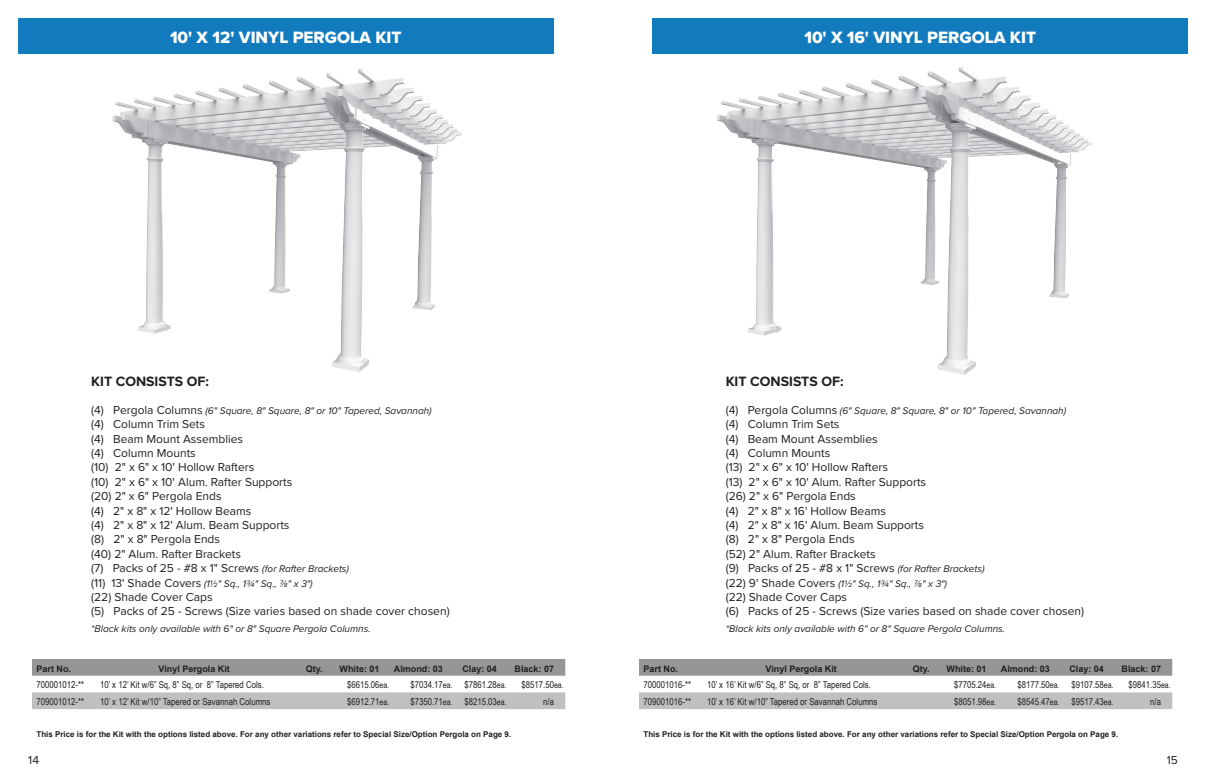
<style>
.page{position:relative;width:1206px;height:783px;background:#fff}
.page>*{position:absolute;margin:0;border:0;box-sizing:border-box;transform-origin:0 0}
.t1{font:17px "Proxima Nova Extrabld";color:#fff}
.t2{font:700 14px "Proxima Nova";color:#231f20}
.t3{font:12px "Proxima Nova";color:#231f20}
.t4{font:italic 10px "Proxima Nova";color:#231f20}
.t5{font:9.5px "Arial Narrow";color:#231f20}
.t6{font:700 9px "Arial";color:#231f20}
.t7{font:8.5px "Arial Narrow";color:#231f20}
.t8{font:700 8px "Arial";color:#231f20}
.s1{font-style:normal;font-size:12px}
.s2{font-style:italic;font-size:10px}
</style>
<div class="page">
<div style="left:18px;top:18px;width:536px;height:36px;background:#127bbe"></div>
<img style="left:112px;top:68px;width:350px;height:304px">
<div style="left:652px;top:18px;width:536px;height:36px;background:#127bbe"></div>
<img style="left:717px;top:67px;width:375px;height:308px">
<div style="left:32px;top:659px;width:533px;height:17px;background:#969696"></div>
<div style="left:32px;top:692px;width:533px;height:17px;background:#c0c0c0"></div>
<div style="left:639px;top:659px;width:533px;height:17px;background:#969696"></div>
<div style="left:639px;top:692px;width:533px;height:17px;background:#c0c0c0"></div>
<p class="t1" style="left:170px;top:24px;width:233px">10' X 12' VINYL PERGOLA KIT</p>
<p class="t1" style="left:804px;top:24px;width:233px">10' X 16' VINYL PERGOLA KIT</p>
<p class="t2" style="left:91px;top:371px;width:119px">KIT CONSISTS OF:</p>
<p class="t4" style="left:91px;top:403px;width:342px"><span class="s1">(4) Pergola Columns</span> (6" Square, 8" Square, 8" or 10" Tapered, Savannah)</p>
<p class="t3" style="left:91px;top:415px;width:115px">(4) Column Trim Sets</p>
<p class="t3" style="left:91px;top:430px;width:153px">(4) Beam Mount Assemblies</p>
<p class="t3" style="left:91px;top:444px;width:106px">(4) Column Mounts</p>
<p class="t3" style="left:91px;top:459px;width:165px">(10) 2" x 6" x 10' Hollow Rafters</p>
<p class="t3" style="left:91px;top:473px;width:203px">(10) 2" x 6" x 10' Alum. Rafter Supports</p>
<p class="t3" style="left:91px;top:487px;width:132px">(20) 2" x 6" Pergola Ends</p>
<p class="t3" style="left:91px;top:502px;width:162px">(4) 2" x 8" x 12' Hollow Beams</p>
<p class="t3" style="left:91px;top:516px;width:200px">(4) 2" x 8" x 12' Alum. Beam Supports</p>
<p class="t3" style="left:91px;top:531px;width:130px">(8) 2" x 8" Pergola Ends</p>
<p class="t3" style="left:91px;top:545px;width:151px">(40) 2" Alum. Rafter Brackets</p>
<p class="t3" style="left:91px;top:559px;width:259px">(7) Packs of 25 - #8 x 1" Screws <span class="s2">(for Rafter Brackets)</span></p>
<p class="t4" style="left:91px;top:576px;width:223px"><span class="s1">(11) 13' Shade Covers</span> (1½" Sq., 1¾" Sq., ⅞" x 3")</p>
<p class="t3" style="left:91px;top:588px;width:123px">(22) Shade Cover Caps</p>
<p class="t3" style="left:91px;top:603px;width:360px">(5) Packs of 25 - Screws (Size varies based on shade cover chosen)</p>
<p class="t4" style="left:91px;top:621px;width:281px">*Black kits only available with 6" or 8" Square Pergola Columns.</p>
<p class="t6" style="left:36px;top:663px;width:36px">Part No.</p>
<p class="t6" style="left:159px;top:663px;width:73px">Vinyl Pergola Kit</p>
<p class="t6" style="left:306px;top:663px;width:18px">Qty.</p>
<p class="t6" style="left:340px;top:663px;width:42px">White: 01</p>
<p class="t6" style="left:394px;top:663px;width:51px">Almond: 03</p>
<p class="t6" style="left:462px;top:663px;width:36px">Clay: 04</p>
<p class="t6" style="left:515px;top:663px;width:41px">Black: 07</p>
<p class="t5" style="left:36px;top:678px;width:49px">700001012-**</p>
<p class="t5" style="left:100px;top:678px;width:165px">10’ x 12’ Kit w/6” Sq, 8” Sq, or 8” Tapered Cols.</p>
<p class="t5" style="left:347px;top:678px;width:34px">$6615.06</p>
<p class="t7" style="left:380px;top:679px;width:11px">ea.</p>
<p class="t5" style="left:410px;top:678px;width:34px">$7034.17</p>
<p class="t7" style="left:443px;top:679px;width:11px">ea.</p>
<p class="t5" style="left:464px;top:678px;width:34px">$7861.28</p>
<p class="t7" style="left:497px;top:679px;width:11px">ea.</p>
<p class="t5" style="left:522px;top:678px;width:34px">$8517.50</p>
<p class="t7" style="left:554px;top:679px;width:11px">ea.</p>
<p class="t5" style="left:36px;top:695px;width:49px">709001012-**</p>
<p class="t5" style="left:100px;top:695px;width:172px">10’ x 12’ Kit w/10” Tapered or Savannah Columns</p>
<p class="t5" style="left:347px;top:695px;width:34px">$6912.71</p>
<p class="t7" style="left:380px;top:696px;width:11px">ea.</p>
<p class="t5" style="left:410px;top:695px;width:34px">$7350.71</p>
<p class="t7" style="left:443px;top:696px;width:11px">ea.</p>
<p class="t5" style="left:464px;top:695px;width:34px">$8215.03</p>
<p class="t7" style="left:497px;top:696px;width:11px">ea.</p>
<p class="t5" style="left:543px;top:695px;width:12px">n/a</p>
<p class="t8" style="left:36px;top:729px;width:476px">This Price is for the Kit with the options listed above. For any other variations refer to Special Size/Option Pergola on Page 9.</p>
<p class="t2" style="left:726px;top:371px;width:119px">KIT CONSISTS OF:</p>
<p class="t4" style="left:726px;top:403px;width:342px"><span class="s1">(4) Pergola Columns</span> (6" Square, 8" Square, 8" or 10" Tapered, Savannah)</p>
<p class="t3" style="left:726px;top:415px;width:115px">(4) Column Trim Sets</p>
<p class="t3" style="left:726px;top:430px;width:153px">(4) Beam Mount Assemblies</p>
<p class="t3" style="left:726px;top:444px;width:106px">(4) Column Mounts</p>
<p class="t3" style="left:726px;top:459px;width:164px">(13) 2" x 6" x 10' Hollow Rafters</p>
<p class="t3" style="left:726px;top:473px;width:202px">(13) 2" x 6" x 10' Alum. Rafter Supports</p>
<p class="t3" style="left:726px;top:487px;width:132px">(26) 2" x 6" Pergola Ends</p>
<p class="t3" style="left:726px;top:502px;width:162px">(4) 2" x 8" x 16' Hollow Beams</p>
<p class="t3" style="left:726px;top:516px;width:200px">(4) 2" x 8" x 16' Alum. Beam Supports</p>
<p class="t3" style="left:726px;top:531px;width:130px">(8) 2" x 8" Pergola Ends</p>
<p class="t3" style="left:726px;top:545px;width:151px">(52) 2" Alum. Rafter Brackets</p>
<p class="t3" style="left:726px;top:559px;width:260px">(9) Packs of 25 - #8 x 1" Screws <span class="s2">(for Rafter Brackets)</span></p>
<p class="t4" style="left:726px;top:576px;width:223px"><span class="s1">(22) 9' Shade Covers</span> (1½" Sq., 1¾" Sq., ⅞" x 3")</p>
<p class="t3" style="left:726px;top:588px;width:123px">(22) Shade Cover Caps</p>
<p class="t3" style="left:726px;top:603px;width:360px">(6) Packs of 25 - Screws (Size varies based on shade cover chosen)</p>
<p class="t4" style="left:726px;top:621px;width:281px">*Black kits only available with 6" or 8" Square Pergola Columns.</p>
<p class="t6" style="left:644px;top:663px;width:36px">Part No.</p>
<p class="t6" style="left:766px;top:663px;width:73px">Vinyl Pergola Kit</p>
<p class="t6" style="left:913px;top:663px;width:18px">Qty.</p>
<p class="t6" style="left:947px;top:663px;width:42px">White: 01</p>
<p class="t6" style="left:1001px;top:663px;width:51px">Almond: 03</p>
<p class="t6" style="left:1069px;top:663px;width:36px">Clay: 04</p>
<p class="t6" style="left:1122px;top:663px;width:41px">Black: 07</p>
<p class="t5" style="left:644px;top:678px;width:49px">700001016-**</p>
<p class="t5" style="left:707px;top:678px;width:165px">10’ x 16’ Kit w/6” Sq, 8” Sq, or 8” Tapered Cols.</p>
<p class="t5" style="left:954px;top:678px;width:34px">$7705.24</p>
<p class="t7" style="left:987px;top:679px;width:11px">ea.</p>
<p class="t5" style="left:1017px;top:678px;width:34px">$8177.50</p>
<p class="t7" style="left:1050px;top:679px;width:11px">ea.</p>
<p class="t5" style="left:1071px;top:678px;width:34px">$9107.58</p>
<p class="t7" style="left:1104px;top:679px;width:11px">ea.</p>
<p class="t5" style="left:1129px;top:678px;width:34px">$9841.35</p>
<p class="t7" style="left:1161px;top:679px;width:11px">ea.</p>
<p class="t5" style="left:644px;top:695px;width:49px">709001016-**</p>
<p class="t5" style="left:707px;top:695px;width:172px">10’ x 16’ Kit w/10” Tapered or Savannah Columns</p>
<p class="t5" style="left:954px;top:695px;width:34px">$8051.98</p>
<p class="t7" style="left:987px;top:696px;width:11px">ea.</p>
<p class="t5" style="left:1017px;top:695px;width:34px">$8545.47</p>
<p class="t7" style="left:1050px;top:696px;width:11px">ea.</p>
<p class="t5" style="left:1071px;top:695px;width:34px">$9517.43</p>
<p class="t7" style="left:1104px;top:696px;width:11px">ea.</p>
<p class="t5" style="left:1150px;top:695px;width:12px">n/a</p>
<p class="t8" style="left:644px;top:729px;width:476px">This Price is for the Kit with the options listed above. For any other variations refer to Special Size/Option Pergola on Page 9.</p>
<p class="t3" style="left:28px;top:752px;width:12px">14</p>
<p class="t3" style="left:1167px;top:752px;width:13px">15</p>
</div>
